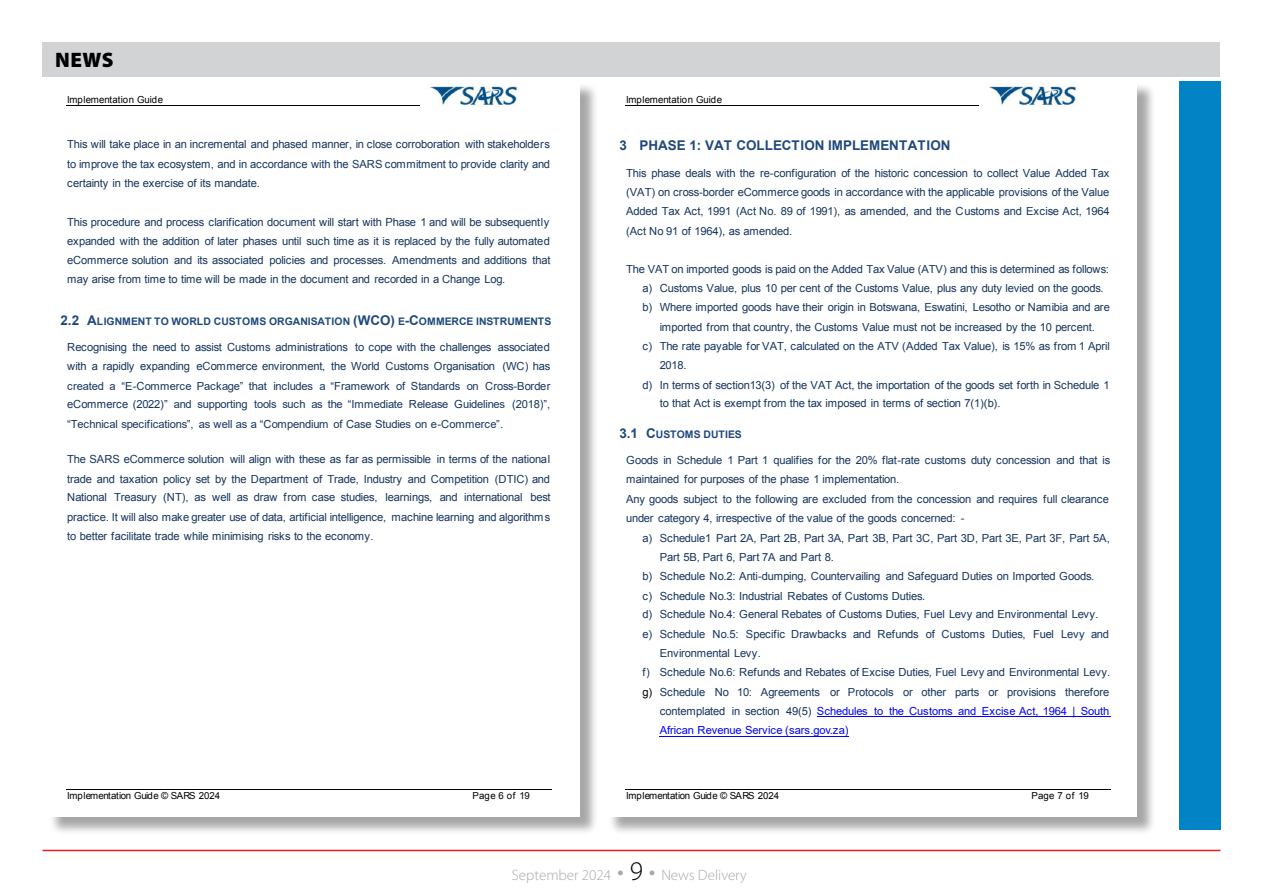
<style>
.page{position:relative;width:1263px;height:893px;background:#fff}
.page>*{position:absolute;margin:0;border:0;box-sizing:border-box;transform-origin:0 0}
.t1{font:900 21px "Myriad Pro";color:#000}
.t2{font:300 15px "Myriad Pro";color:#a7a9ac}
.t3{font:700 13.35px "Arial";color:#1f497d}
.t4{font:11.1px/19.2px "Arial";letter-spacing:-.025em;color:#17365d;text-align:justify}
.t5{font:11.1px "Arial";letter-spacing:-.02em;color:#00f}
.t6{font:700 10.35px "Arial";letter-spacing:.005em;color:#1f497d}
.t7{font:9.6px "Arial";letter-spacing:-.01em;color:#000}
.t8{font:9.6px "Arial";letter-spacing:.01em;color:#000}
.s1{font-size:13.35px}
.s2{color:#000}
.s3{color:#17365d}
.s4{font-size:27px}
.s5{font-size:27px;color:#000}
</style>
<div class="page">
<div style="left:43px;top:43px;width:1177px;height:34px;background:#d1d3d4"></div>
<div style="left:49px;top:83px;width:549px;height:753px;background:#000;opacity:.35"></div>
<div style="left:47px;top:81px;width:533px;height:735px;background:#fff"></div>
<hr style="left:66px;top:105px;width:354px;height:1px;background:#000">
<hr style="left:66px;top:789px;width:486px;height:1px;background:#000">
<img style="left:430px;top:86px;width:88px;height:21px">
<div style="left:607px;top:83px;width:549px;height:753px;background:#000;opacity:.35"></div>
<div style="left:606px;top:81px;width:531px;height:735px;background:#fff"></div>
<hr style="left:625px;top:105px;width:353px;height:1px;background:#000">
<hr style="left:625px;top:789px;width:486px;height:1px;background:#000">
<img style="left:989px;top:86px;width:88px;height:21px">
<hr style="left:817px;top:716px;width:293px;height:1px;background:#00f">
<hr style="left:660px;top:736px;width:189px;height:1px;background:#00f">
<div style="left:1179px;top:81px;width:41px;height:748px;background:#0283c6"></div>
<hr style="left:43px;top:850px;width:1177px;height:1px;background:#ed1d24">
<h1 class="t1" style="left:55px;top:46px;width:60px">NEWS</h1>
<p class="t8" style="left:67px;top:93px;width:98px">Implementation Guide</p>
<p class="t4" style="left:67px;top:135px;width:484px">This will take place in an incremental and phased manner, in close corroboration with stakeholders to improve the tax ecosystem, and in accordance with the SARS commitment to provide clarity and certainty in the exercise of its mandate.</p>
<p class="t4" style="left:67px;top:212px;width:485px">This procedure and process clarification document will start with Phase 1 and will be subsequently expanded with the addition of later phases until such time as it is replaced by the fully automated eCommerce solution and its associated policies and processes. Amendments and additions that may arise from time to time will be made in the document and recorded in a Change Log.</p>
<p class="t6" style="left:60px;top:314px;width:493px"><span class="s1">2.2 A</span>LIGNMENT TO WORLD CUSTOMS ORGANISATION <span class="s1">(WCO)</span> E<span class="s1">-C</span>OMMERCE INSTRUMENTS</p>
<p class="t4" style="left:67px;top:337px;width:485px">Recognising the need to assist Customs administrations to cope with the challenges associated with a rapidly expanding eCommerce environment, the World Customs Organisation (WC) has created a “E-Commerce Package” that includes a “Framework of Standards on Cross-Border eCommerce (2022)” and supporting tools such as the “Immediate Release Guidelines (2018)”, “Technical specifications”, as well as a “Compendium of Case Studies on e-Commerce”.</p>
<p class="t4" style="left:67px;top:450px;width:485px">The SARS eCommerce solution will align with these as far as permissible in terms of the national trade and taxation policy set by the Department of Trade, Industry and Competition (DTIC) and National Treasury (NT), as well as draw from case studies, learnings, and international best practice. It will also make greater use of data, artificial intelligence, machine learning and algorithms to better facilitate trade while minimising risks to the economy.</p>
<p class="t7" style="left:67px;top:790px;width:154px">Implementation Guide © SARS 2024</p>
<p class="t7" style="left:472px;top:790px;width:59px">Page 6 of 19</p>
<p class="t8" style="left:626px;top:93px;width:98px">Implementation Guide</p>
<p class="t3" style="left:619px;top:136px;width:332px">3 PHASE 1: VAT COLLECTION IMPLEMENTATION</p>
<p class="t4" style="left:626px;top:163px;width:485px">This phase deals with the re-configuration of the historic concession to collect Value Added Tax (VAT) on cross-border eCommerce goods in accordance with the applicable provisions of the Value Added Tax Act, 1991 (Act No. 89 of 1991), as amended, and the Customs and Excise Act, 1964 (Act No 91 of 1964), as amended.</p>
<p class="t4" style="left:626px;top:259px;width:484px">The VAT on imported goods is paid on the Added Tax Value (ATV) and this is determined as follows:</p>
<p class="t4" style="left:642px;top:279px;width:463px">a) Customs Value, plus 10 per cent of the Customs Value, plus any duty levied on the goods.</p>
<p class="t4" style="left:642px;top:298px;width:469px">b) Where imported goods have their origin in Botswana, Eswatini, Lesotho or Namibia and are</p>
<p class="t4" style="left:660px;top:317px;width:437px">imported from that country, the Customs Value must not be increased by the 10 percent.</p>
<p class="t4" style="left:642px;top:337px;width:469px">c) The rate payable for VAT, calculated on the ATV (Added Tax Value), is 15% as from 1 April</p>
<p class="t4" style="left:660px;top:356px;width:28px">2018.</p>
<p class="t4" style="left:642px;top:375px;width:469px">d) In terms of section13(3) of the VAT Act, the importation of the goods set forth in Schedule 1</p>
<p class="t4" style="left:660px;top:394px;width:342px">to that Act is exempt from the tax imposed in terms of section 7(1)(b).</p>
<p class="t6" style="left:619px;top:427px;width:124px"><span class="s1">3.1 C</span>USTOMS DUTIES</p>
<p class="t4" style="left:626px;top:451px;width:486px">Goods in Schedule 1 Part 1 qualifies for the 20% flat-rate customs duty concession and that is</p>
<p class="t4" style="left:626px;top:470px;width:275px">maintained for purposes of the phase 1 implementation.</p>
<p class="t4" style="left:626px;top:489px;width:484px">Any goods subject to the following are excluded from the concession and requires full clearance</p>
<p class="t4" style="left:626px;top:509px;width:340px">under category 4, irrespective of the value of the goods concerned: -</p>
<p class="t4" style="left:642px;top:528px;width:469px">a) Schedule1 Part 2A, Part 2B, Part 3A, Part 3B, Part 3C, Part 3D, Part 3E, Part 3F, Part 5A,</p>
<p class="t4" style="left:660px;top:547px;width:176px">Part 5B, Part 6, Part 7A and Part 8.</p>
<p class="t4" style="left:642px;top:567px;width:453px">b) Schedule No.2: Anti-dumping, Countervailing and Safeguard Duties on Imported Goods.</p>
<p class="t4" style="left:642px;top:586px;width:284px">c) Schedule No.3: Industrial Rebates of Customs Duties.</p>
<p class="t4" style="left:642px;top:605px;width:458px">d) Schedule No.4: General Rebates of Customs Duties, Fuel Levy and Environmental Levy.</p>
<p class="t4" style="left:642px;top:624px;width:468px">e) Schedule No.5: Specific Drawbacks and Refunds of Customs Duties, Fuel Levy and</p>
<p class="t4" style="left:660px;top:644px;width:103px">Environmental Levy.</p>
<p class="t4" style="left:642px;top:663px;width:469px">f) Schedule No.6: Refunds and Rebates of Excise Duties, Fuel Levy and Environmental Levy.</p>
<p class="t4" style="left:642px;top:682px;width:468px"><span class="s2">g)</span> Schedule No 10: Agreements or Protocols or other parts or provisions therefore</p>
<p class="t5" style="left:660px;top:703px;width:451px"><span class="s3">contemplated in section 49(5)</span> Schedules to the Customs and Excise Act, 1964 | South</p>
<p class="t5" style="left:660px;top:723px;width:190px">African Revenue Service (sars.gov.za)</p>
<p class="t7" style="left:626px;top:790px;width:154px">Implementation Guide © SARS 2024</p>
<p class="t7" style="left:1031px;top:790px;width:59px">Page 7 of 19</p>
<h2 class="t2" style="left:512px;top:866px;width:236px">September 2024 <span class="s4">•</span> <span class="s5">9</span> <span class="s4">•</span> News Delivery</h2>
</div>
